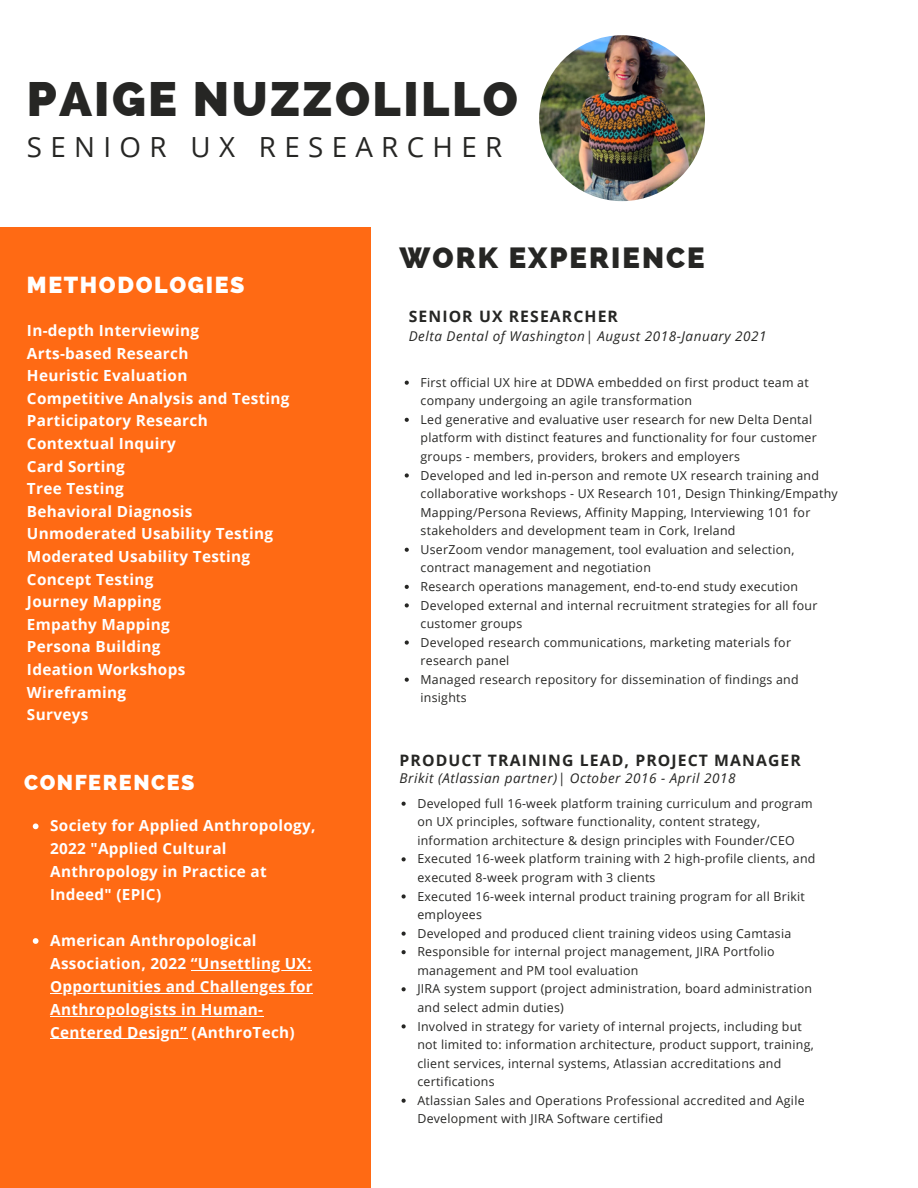
<style>
.page{position:relative;width:918px;height:1188px;background:#fff}
.page>*{position:absolute;margin:0;border:0;box-sizing:border-box;transform-origin:0 0}
.t1{font:800 48.3px "Raleway";letter-spacing:.05em;color:#262624}
.t2{font:800 29.25px "Raleway";letter-spacing:.07em;color:#262624}
.t3{font:27.75px "Open Sans";letter-spacing:.3em;color:#262624}
.t4{font:800 23.25px "Raleway";letter-spacing:.07em;color:#fff}
.t5{font:800 21.6px "Raleway";letter-spacing:.07em;color:#fff}
.t6{font:700 15.75px "Open Sans";letter-spacing:.07em;color:#262624}
.t7{font:700 15.3px/22.6px "Open Sans";letter-spacing:.02em;color:#fff}
.t8{font:italic 13.5px "Open Sans";letter-spacing:.04em;color:#262624}
.t9{font:12.3px/18.6px "Open Sans";letter-spacing:.02em;color:#262624}
</style>
<div class="page">
<div style="left:0;top:227px;width:371px;height:961px;background:#ff6a14"></div>
<svg style="left:405px;top:381px;width:4px;height:4px"></svg>
<svg style="left:405px;top:418px;width:4px;height:4px"></svg>
<svg style="left:405px;top:473px;width:4px;height:5px"></svg>
<svg style="left:405px;top:548px;width:4px;height:4px"></svg>
<svg style="left:405px;top:585px;width:4px;height:4px"></svg>
<svg style="left:405px;top:603px;width:4px;height:4px"></svg>
<svg style="left:405px;top:640px;width:4px;height:5px"></svg>
<svg style="left:405px;top:678px;width:4px;height:4px"></svg>
<svg style="left:402px;top:802px;width:4px;height:4px"></svg>
<svg style="left:402px;top:857px;width:4px;height:4px"></svg>
<svg style="left:402px;top:894px;width:4px;height:5px"></svg>
<svg style="left:402px;top:932px;width:4px;height:4px"></svg>
<svg style="left:402px;top:950px;width:4px;height:4px"></svg>
<svg style="left:402px;top:987px;width:4px;height:4px"></svg>
<svg style="left:402px;top:1024px;width:4px;height:4px"></svg>
<svg style="left:402px;top:1099px;width:4px;height:4px"></svg>
<svg style="left:33px;top:823px;width:6px;height:6px"></svg>
<svg style="left:33px;top:938px;width:6px;height:6px"></svg>
<hr style="left:191px;top:970px;width:121px;height:1px;background:#fff">
<hr style="left:50px;top:993px;width:263px;height:1px;background:#fff">
<hr style="left:50px;top:1016px;width:214px;height:1px;background:#fff">
<hr style="left:50px;top:1038px;width:137px;height:1px;background:#fff">
<img style="left:539px;top:35px;width:166px;height:166px;border-radius:50%">
<h1 class="t1" style="left:27px;top:70px;width:493px">PAIGE NUZZOLILLO</h1>
<p class="t3" style="left:27px;top:128px;width:477px">SENIOR UX RESEARCHER</p>
<p class="t4" style="left:27px;top:272px;width:219px">METHODOLOGIES</p>
<p class="t7" style="left:27px;top:319px;width:264px">In-depth Interviewing<br>Arts-based Research<br>Heuristic Evaluation<br>Competitive Analysis and Testing<br>Participatory Research<br>Contextual Inquiry<br>Card Sorting<br>Tree Testing<br>Behavioral Diagnosis<br>Unmoderated Usability Testing<br>Moderated Usability Testing<br>Concept Testing<br>Journey Mapping<br>Empathy Mapping<br>Persona Building<br>Ideation Workshops<br>Wireframing<br>Surveys</p>
<p class="t5" style="left:24px;top:769px;width:172px">CONFERENCES</p>
<p class="t7" style="left:50px;top:814px;width:267px">Society for Applied Anthropology,<br>2022 "Applied Cultural<br>Anthropology in Practice at<br>Indeed" (EPIC)</p>
<p class="t7" style="left:50px;top:928px;width:264px">American Anthropological<br>Association, 2022 “Unsettling UX:<br>Opportunities and Challenges for<br>Anthropologists in Human-<br>Centered Design” (AnthroTech)</p>
<h3 class="t2" style="left:400px;top:240px;width:307px">WORK EXPERIENCE</h3>
<h4 class="t6" style="left:409px;top:305px;width:211px">SENIOR UX RESEARCHER</h4>
<h6 class="t8" style="left:409px;top:327px;width:359px">Delta Dental of Washington| August 2018-January 2021</h6>
<h4 class="t9" style="left:421px;top:373px;width:390px">First official UX hire at DDWA embedded on first product team at company undergoing an agile transformation</h4>
<p class="t9" style="left:421px;top:410px;width:398px">Led generative and evaluative user research for new Delta Dental platform with distinct features and functionality for four customer groups - members, providers, brokers and employers</p>
<p class="t9" style="left:421px;top:466px;width:419px">Developed and led in-person and remote UX research training and collaborative workshops - UX Research 101, Design Thinking/Empathy Mapping/Persona Reviews, Affinity Mapping, Interviewing 101 for stakeholders and development team in Cork, Ireland</p>
<h2 class="t9" style="left:421px;top:540px;width:375px">UserZoom vendor management, tool evaluation and selection, contract management and negotiation</h2>
<h5 class="t9" style="left:421px;top:577px;width:379px">Research operations management, end-to-end study execution</h5>
<p class="t9" style="left:421px;top:595px;width:398px">Developed external and internal recruitment strategies for all four customer groups</p>
<p class="t9" style="left:421px;top:633px;width:372px">Developed research communications, marketing materials for research panel</p>
<p class="t9" style="left:421px;top:670px;width:380px">Managed research repository for dissemination of findings and insights</p>
<p class="t6" style="left:400px;top:749px;width:403px">PRODUCT TRAINING LEAD, PROJECT MANAGER</p>
<p class="t8" style="left:400px;top:768px;width:337px">Brikit (Atlassian partner)| October 2016 - April 2018</p>
<p class="t9" style="left:417px;top:794px;width:397px">Developed full 16-week platform training curriculum and program on UX principles, software functionality, content strategy, information architecture &amp; design principles with Founder/CEO</p>
<p class="t9" style="left:417px;top:849px;width:400px">Executed 16-week platform training with 2 high-profile clients, and executed 8-week program with 3 clients</p>
<p class="t9" style="left:417px;top:887px;width:389px">Executed 16-week internal product training program for all Brikit employees</p>
<p class="t9" style="left:417px;top:924px;width:375px">Developed and produced client training videos using Camtasia</p>
<h5 class="t9" style="left:417px;top:942px;width:359px">Responsible for internal project management, JIRA Portfolio management and PM tool evaluation</h5>
<p class="t9" style="left:417px;top:979px;width:396px">JIRA system support (project administration, board administration and select admin duties)</p>
<p class="t9" style="left:417px;top:1016px;width:398px">Involved in strategy for variety of internal projects, including but not limited to: information architecture, product support, training, client services, internal systems, Atlassian accreditations and certifications</p>
<p class="t9" style="left:417px;top:1091px;width:389px">Atlassian Sales and Operations Professional accredited and Agile<br>Development with JIRA Software certified</p>
</div>
